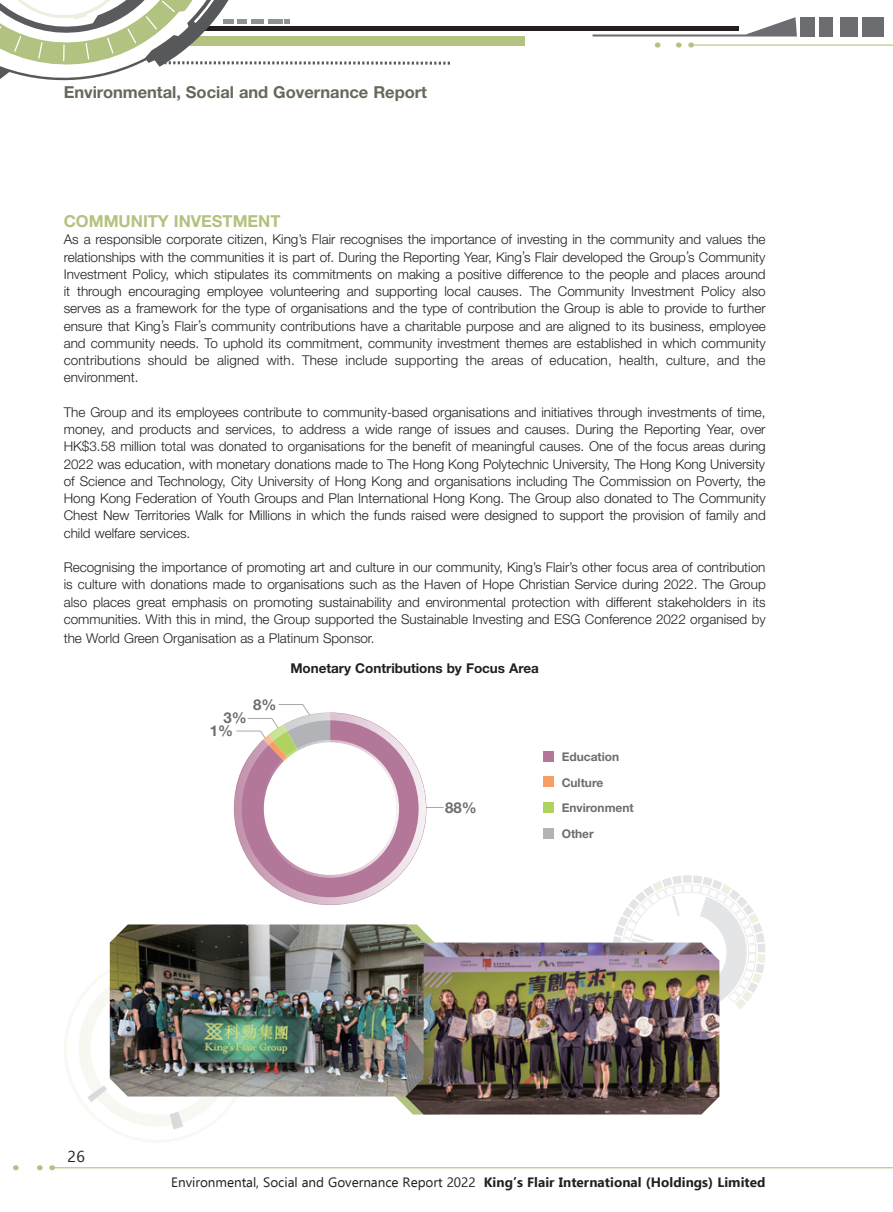
<style>
.page{position:relative;width:893px;height:1212px;background:#fff}
.page>*{position:absolute;margin:0;border:0;box-sizing:border-box;transform-origin:0 0}
.t1{font:700 16.5px "Helvetica Neue LT Std";color:#656959}
.Heading_1{font:700 16.5px "Helvetica Neue LT Std";color:#b2c280}
.t2{font:15.75px "Ebrima";color:#231f20}
.t3{font:700 15px "Helvetica Neue LT Std";color:#6c6d70}
.Body_Text{font:300 13.5px/17.2px "Helvetica Neue LT Std";color:#231f20;text-align:justify}
.t4{font:13.5px "Ebrima";letter-spacing:-.005em;color:#231f20}
.Body_Text-2{font:700 13.5px "Helvetica Neue LT Std";color:#231f20}
.t5{font:700 12px/25.5px "Helvetica Neue LT Std";color:#6c6d70}
.s1{font-weight:700}
</style>
<div class="page">
<hr style="left:205px;top:27px;width:533px;height:4px;background:#231f20">
<div style="left:188px;top:37px;width:336px;height:9px;background:#b2c280"></div>
<svg style="left:0;top:0;width:450px;height:81px"></svg>
<svg style="left:593px;top:17px;width:300px;height:31px"></svg>
<svg style="left:37px;top:1165px;width:6px;height:5px"></svg>
<svg style="left:13px;top:1165px;width:6px;height:5px"></svg>
<svg style="left:49px;top:1165px;width:844px;height:5px"></svg>
<svg style="left:234px;top:704px;width:210px;height:201px"></svg>
<div style="left:234px;top:713px;width:192px;height:192px;border:7px solid #fff;border-radius:50%"></div>
<div style="left:543px;top:751px;width:11px;height:11px;background:#b37799"></div>
<div style="left:543px;top:776px;width:11px;height:11px;background:#f89d66"></div>
<div style="left:543px;top:802px;width:11px;height:11px;background:#b0d360"></div>
<div style="left:543px;top:828px;width:11px;height:11px;background:#b2b3b7"></div>
<div style="left:261px;top:740px;width:138px;height:138px;border:7px solid #fff;border-radius:50%"></div>
<div style="left:264px;top:742px;width:132px;height:133px;background:#fff;border-radius:50%"></div>
<svg style="left:424px;top:932px;width:10px;height:10px"></svg>
<svg style="left:380px;top:1096px;width:26px;height:12px"></svg>
<div style="left:79px;top:969px;width:157px;height:158px;border:12px solid #f1f0e2;border-radius:50%"></div>
<svg style="left:87px;top:1085px;width:20px;height:17px"></svg>
<svg style="left:170px;top:1112px;width:13px;height:17px"></svg>
<svg style="left:613px;top:875px;width:152px;height:134px"></svg>
<img style="left:406px;top:942px;width:313px;height:172px">
<img style="left:110px;top:924px;width:314px;height:172px">
<p class="t1" style="left:64px;top:82px;width:365px">Environmental, Social and Governance Report</p>
<p class="Heading_1" style="left:64px;top:211px;width:218px">COMMUNITY INVESTMENT</p>
<p class="Body_Text" style="left:64px;top:231px;width:703px">As a responsible corporate citizen, King’s Flair recognises the importance of investing in the community and values the relationships with the communities it is part of. During the Reporting Year, King’s Flair developed the Group’s Community Investment Policy, which stipulates its commitments on making a positive difference to the people and places around it through encouraging employee volunteering and supporting local causes. The Community Investment Policy also serves as a framework for the type of organisations and the type of contribution the Group is able to provide to further ensure that King’s Flair’s community contributions have a charitable purpose and are aligned to its business, employee and community needs. To uphold its commitment, community investment themes are established in which community contributions should be aligned with. These include supporting the areas of education, health, culture, and the environment.</p>
<p class="Body_Text" style="left:64px;top:403px;width:703px">The Group and its employees contribute to community-based organisations and initiatives through investments of time, money, and products and services, to address a wide range of issues and causes. During the Reporting Year, over HK$3.58 million total was donated to organisations for the benefit of meaningful causes. One of the focus areas during 2022 was education, with monetary donations made to The Hong Kong Polytechnic University, The Hong Kong University of Science and Technology, City University of Hong Kong and organisations including The Commission on Poverty, the Hong Kong Federation of Youth Groups and Plan International Hong Kong. The Group also donated to The Community Chest New Territories Walk for Millions in which the funds raised were designed to support the provision of family and child welfare services.</p>
<p class="Body_Text" style="left:64px;top:558px;width:703px">Recognising the importance of promoting art and culture in our community, King’s Flair’s other focus area of contribution is culture with donations made to organisations such as the Haven of Hope Christian Service during 2022. The Group also places great emphasis on promoting sustainability and environmental protection with different stakeholders in its communities. With this in mind, the Group supported the Sustainable Investing and ESG Conference 2022 organised by</p>
<p class="Body_Text" style="left:64px;top:630px;width:312px">the World Green Organisation as a Platinum Sponsor.</p>
<p class="Body_Text-2" style="left:290px;top:660px;width:250px">Monetary Contributions by Focus Area</p>
<p class="t3" style="left:223px;top:709px;width:25px">3%</p>
<p class="t3" style="left:253px;top:695px;width:25px">8%</p>
<p class="t3" style="left:210px;top:721px;width:25px">1%</p>
<p class="t3" style="left:445px;top:798px;width:33px">88%</p>
<p class="t5" style="left:562px;top:744px;width:74px">Education<br>Culture<br>Environment<br>Other</p>
<p class="t2" style="left:68px;top:1144px;width:19px">26</p>
<p class="t4" style="left:171px;top:1172px;width:596px">Environmental, Social and Governance Report 2022 <span class="s1">King’s Flair International (Holdings) Limited</span></p>
</div>
